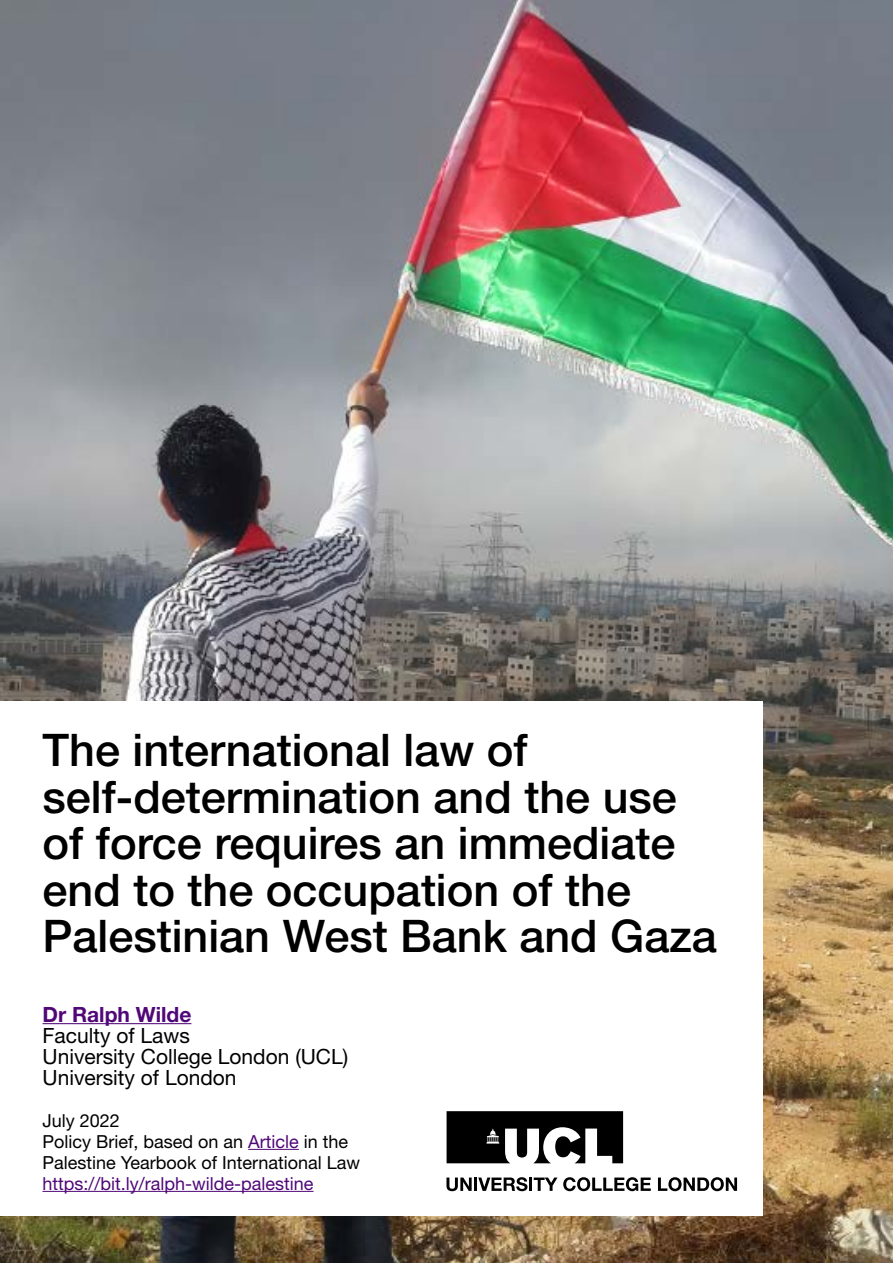
<style>
.page{position:relative;width:893px;height:1263px;background:#fff}
.page>*{position:absolute;margin:0;border:0;box-sizing:border-box;transform-origin:0 0}
.t1{font:500 45px/46.5px "Helvetica Neue LT Std";color:#000}
.t2{font:21px/21px "Helvetica Neue LT Std";color:#000}
.t3{font:700 21px "Helvetica Neue LT Std";color:#500778}
.t4{font:18px/21px "Helvetica Neue LT Std";color:#000}
.t5{font:18px "Helvetica Neue LT Std";color:#500778}
.s1{color:#500778}
</style>
<div class="page">
<img style="left:0;top:0;width:893px;height:1263px">
<div style="left:0;top:702px;width:762px;height:514px;background:#fff"></div>
<hr style="left:43px;top:1023px;width:148px;height:1px;background:#500778">
<hr style="left:248px;top:1149px;width:51px;height:1px;background:#500778">
<hr style="left:43px;top:1191px;width:271px;height:1px;background:#500778">
<svg style="left:447px;top:1111px;width:176px;height:52px"></svg>
<svg style="left:446px;top:1177px;width:26px;height:14px"></svg>
<hr style="left:474px;top:1177px;width:3px;height:14px;background:#000">
<svg style="left:478px;top:1177px;width:49px;height:14px"></svg>
<hr style="left:529px;top:1177px;width:3px;height:14px;background:#000">
<svg style="left:534px;top:1177px;width:23px;height:14px"></svg>
<svg style="left:563px;top:1177px;width:88px;height:14px"></svg>
<svg style="left:658px;top:1177px;width:79px;height:14px"></svg>
<p class="t1" style="left:43px;top:726px;width:676px">The international law of self-determination and the use of force requires an immediate end to the occupation of the<br>Palestinian West Bank and Gaza</p>
<p class="t3" style="left:43px;top:1001px;width:150px">Dr Ralph Wilde</p>
<p class="t2" style="left:43px;top:1024px;width:307px">Faculty of Laws<br>University College London (UCL)<br>University of London</p>
<p class="t4" style="left:43px;top:1109px;width:319px">July 2022<br>Policy Brief, based on an <span class="s1">Article</span> in the<br>Palestine Yearbook of International Law</p>
<p class="t5" style="left:43px;top:1172px;width:273px">https://bit.ly/ralph-wilde-palestine</p>
</div>
